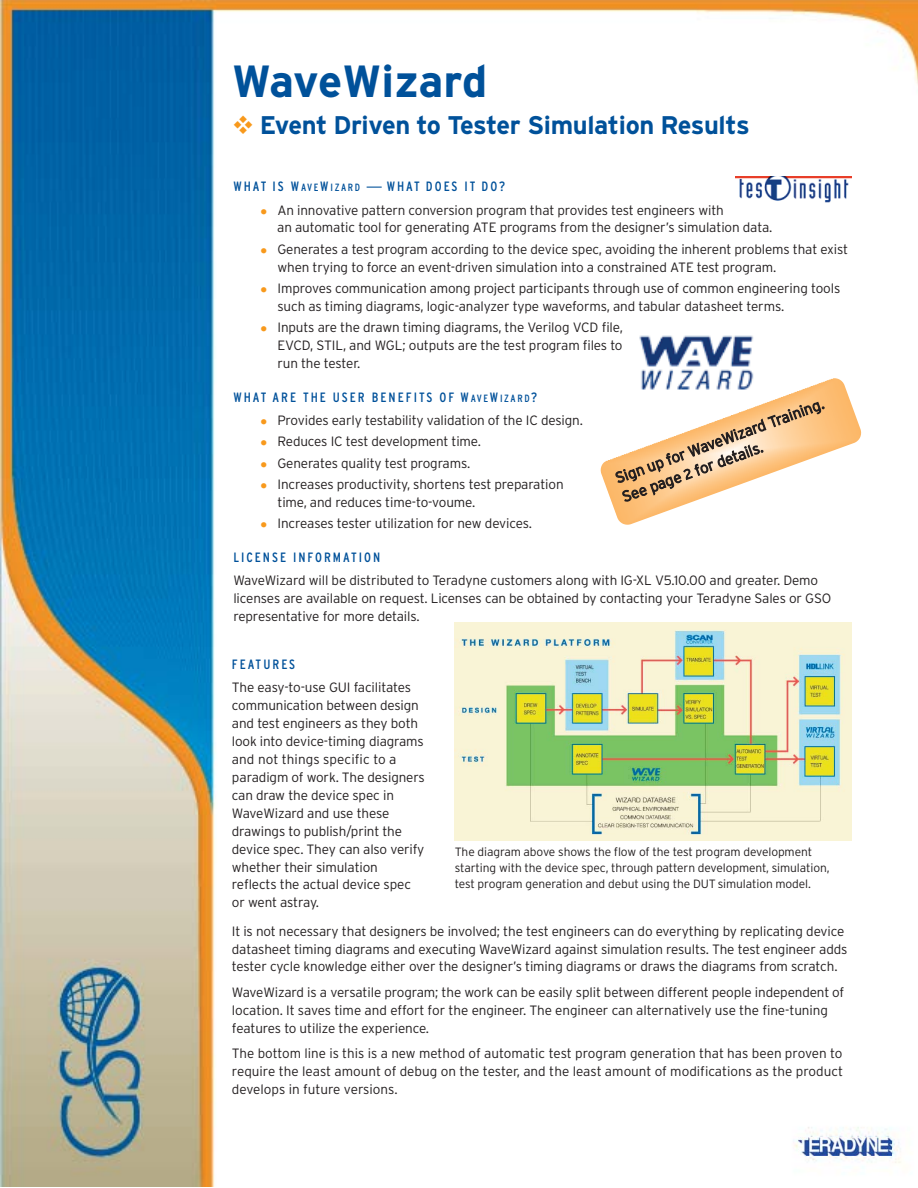
<style>
.page{position:relative;width:918px;height:1188px;background:#fff}
.page>*{position:absolute;margin:0;border:0;box-sizing:border-box;transform-origin:0 0}
.t1{font:700 45px "Interstate";letter-spacing:-.015em;color:#00519a}
.t2{font:700 25.5px "Interstate";letter-spacing:-.015em;color:#00519a}
.t3{font:300 15px/20px "Interstate";color:#231f20}
.t4{font:300 13.5px/18px "Interstate";letter-spacing:-.01em;color:#231f20}
.t5{font:condensed 13.5px "Interstate";letter-spacing:.15em;color:#00519a}
.t6{font:300 12px/15.9px "Interstate";letter-spacing:-.01em;color:#231f20}
.s1{font-weight:400;font-stretch:condensed;color:#00519a}
.s2{font-weight:400;font-stretch:condensed;font-size:10.5px;color:#00519a}
.s3{font-family:"Arial";font-weight:400;font-size:15px;color:#00519a}
.s4{font-size:13.5px}
</style>
<div class="page">
<img style="left:1px;top:0;width:917px;height:1187px">
<img style="left:799px;top:1137px;width:93px;height:18px">
<img style="left:735px;top:176px;width:116px;height:26px">
<img style="left:601px;top:378px;width:260px;height:147px">
<img style="left:635px;top:335px;width:120px;height:55px">
<img style="left:455px;top:622px;width:396px;height:219px">
<svg style="left:234px;top:116px;width:18px;height:18px"></svg>
<svg style="left:261px;top:209px;width:5px;height:5px"></svg>
<svg style="left:261px;top:248px;width:5px;height:5px"></svg>
<svg style="left:261px;top:287px;width:5px;height:5px"></svg>
<svg style="left:261px;top:326px;width:5px;height:5px"></svg>
<svg style="left:261px;top:419px;width:5px;height:6px"></svg>
<svg style="left:261px;top:440px;width:5px;height:6px"></svg>
<svg style="left:261px;top:462px;width:5px;height:5px"></svg>
<svg style="left:261px;top:483px;width:5px;height:5px"></svg>
<svg style="left:261px;top:522px;width:5px;height:5px"></svg>
<h1 class="t1" style="left:232px;top:64px;width:257px">WaveWizard</h1>
<h2 class="t2" style="left:260px;top:116px;width:491px">Event Driven to Tester Simulation Results</h2>
<p class="t4" style="left:277px;top:175px;width:448px;line-height:23.9px;text-indent:-44px"><span class="s1">WHAT IS W</span><span class="s2">AVE</span><span class="s1">W</span><span class="s2">IZARD</span> <span class="s3">—</span> <span class="s1">WHAT DOES IT DO?<br></span>An innovative pattern conversion program that provides test engineers with</p>
<p class="t4" style="left:277px;top:218px;width:572px;line-height:21.1px">an automatic tool for generating ATE programs from the designer’s simulation data.<br>Generates a test program according to the device spec, avoiding the inherent problems that exist</p>
<p class="t4" style="left:277px;top:257px;width:564px;line-height:21.1px">when trying to force an event-driven simulation into a constrained ATE test program.<br>Improves communication among project participants through use of common engineering tools</p>
<p class="t4" style="left:277px;top:296px;width:508px;line-height:21.1px">such as timing diagrams, logic-analyzer type waveforms, and tabular datasheet terms.<br>Inputs are the drawn timing diagrams, the Verilog VCD file,</p>
<p class="t4" style="left:277px;top:337px;width:347px">EVCD, STIL, and WGL; outputs are the test program files to run the tester.</p>
<p class="t4" style="left:277px;top:387px;width:307px;line-height:23.4px;text-indent:-44px"><span class="s1">WHAT ARE THE USER BENEFITS OF W</span><span class="s2">AVE</span><span class="s1">W</span><span class="s2">IZARD</span><span class="s1">?<br></span>Provides early testability validation of the IC design.</p>
<p class="t4" style="left:278px;top:432px;width:288px;line-height:21.1px">Reduces IC test development time.<br>Generates quality test programs.<br>Increases productivity, shortens test preparation</p>
<p class="t4" style="left:277px;top:492px;width:256px;line-height:21.1px">time, and reduces time-to-voume.<br>Increases tester utilization for new devices.</p>
<p class="t5" style="left:233px;top:552px;width:148px">LICENSE INFORMATION</p>
<p class="t4" style="left:233px;top:573px;width:599px">WaveWizard will be distributed to Teradyne customers along with IG-XL V5.10.00 and greater. Demo licenses are available on request. Licenses can be obtained by contacting your Teradyne Sales or GSO representative for more details.</p>
<p class="t3" style="left:613px;top:470px;width:222px;rotate:-20deg">Sign up for WaveWizard Training.<br>See page <span class="s4">2</span> for details.</p>
<p class="t5" style="left:232px;top:659px;width:65px">FEATURES</p>
<p class="t4" style="left:232px;top:680px;width:194px">The easy-to-use GUI facilitates communication between design and test engineers as they both look into device-timing diagrams and not things specific to a paradigm of work. The designers can draw the device spec in<br>WaveWizard and use these drawings to publish/print the device spec. They can also verify whether their simulation reflects the actual device spec or went astray.</p>
<p class="t6" style="left:455px;top:845px;width:376px">The diagram above shows the flow of the test program development starting with the device spec, through pattern development, simulation, test program generation and debut using the DUT simulation model.</p>
<p class="t4" style="left:232px;top:923px;width:617px">It is not necessary that designers be involved; the test engineers can do everything by replicating device datasheet timing diagrams and executing WaveWizard against simulation results. The test engineer adds tester cycle knowledge either over the designer’s timing diagrams or draws the diagrams from scratch.</p>
<p class="t4" style="left:232px;top:984px;width:614px">WaveWizard is a versatile program; the work can be easily split between different people independent of location. It saves time and effort for the engineer. The engineer can alternatively use the fine-tuning features to utilize the experience.</p>
<p class="t4" style="left:232px;top:1046px;width:613px;text-align:justify">The bottom line is this is a new method of automatic test program generation that has been proven to require the least amount of debug on the tester, and the least amount of modifications as the product develops in future versions.</p>
</div>
